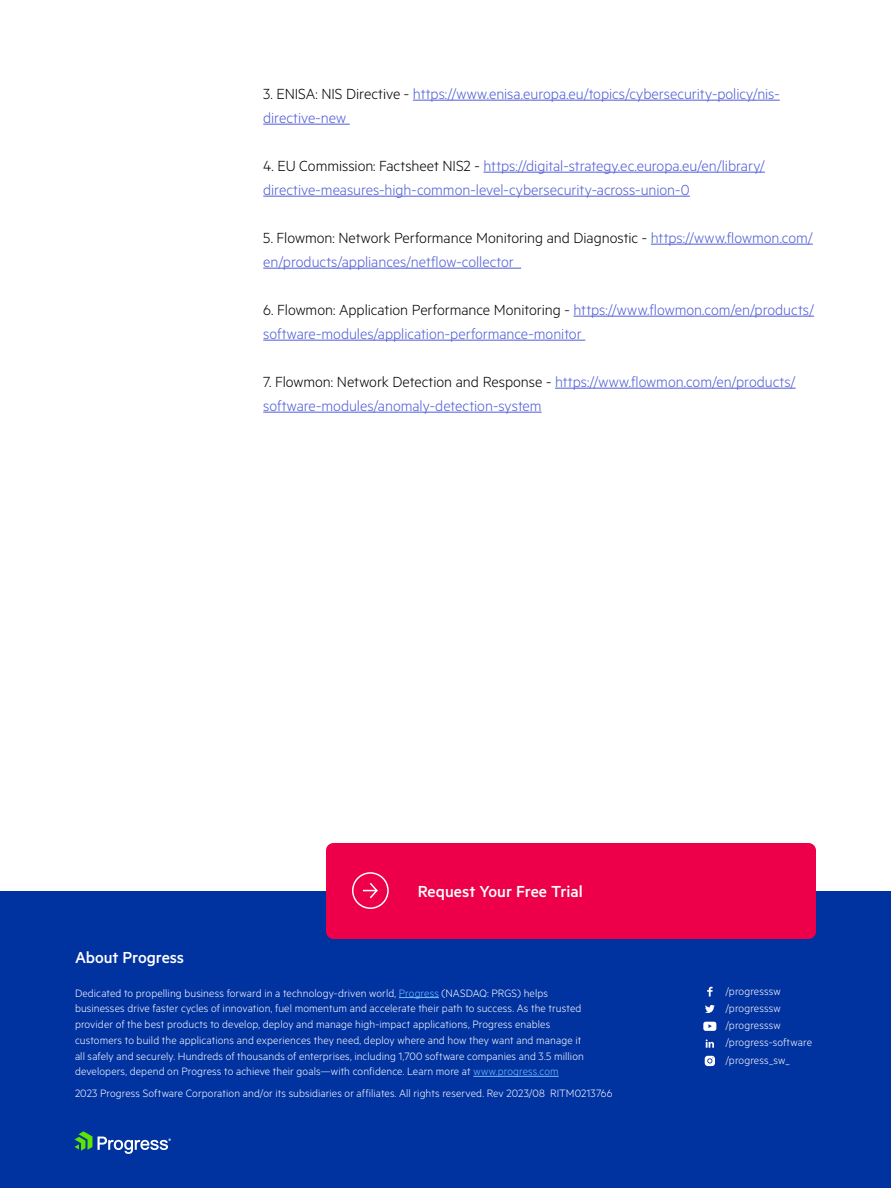
<style>
.page{position:relative;width:891px;height:1188px;background:#fff}
.page>*{position:absolute;margin:0;border:0;box-sizing:border-box;transform-origin:0 0}
.t1{font:500 18px "Metric";letter-spacing:-.005em;color:#fff}
.t2{font:300 16.5px/24px "Metric";letter-spacing:-.005em;color:#4f5cd6}
.t3{font:300 12px/15.8px "Metric";letter-spacing:.01em;color:#fff}
.s1{color:#000}
.s2{color:#76c1ff}
</style>
<div class="page">
<div style="left:0;top:891px;width:891px;height:297px;background:#0032a0"></div>
<svg style="left:74px;top:1131px;width:97px;height:23px"></svg>
<div style="left:326px;top:843px;width:490px;height:96px;background:#ed0049;border-radius:8px"></div>
<div style="left:352px;top:872px;width:37px;height:37px;border:2px solid #fff;border-radius:50%"></div>
<svg style="left:363px;top:883px;width:15px;height:16px"></svg>
<hr style="left:399px;top:997px;width:40px;height:1px;background:#76c1ff">
<hr style="left:473px;top:1076px;width:86px;height:1px;background:#76c1ff">
<svg style="left:707px;top:987px;width:6px;height:9px"></svg>
<svg style="left:705px;top:1005px;width:10px;height:8px"></svg>
<svg style="left:706px;top:1039px;width:8px;height:9px"></svg>
<svg style="left:703px;top:1022px;width:13px;height:9px"></svg>
<svg style="left:705px;top:1056px;width:10px;height:10px"></svg>
<hr style="left:413px;top:100px;width:367px;height:1px;background:#4f5cd6">
<hr style="left:263px;top:124px;width:87px;height:1px;background:#4f5cd6">
<hr style="left:483px;top:172px;width:282px;height:1px;background:#4f5cd6">
<hr style="left:263px;top:196px;width:427px;height:1px;background:#4f5cd6">
<hr style="left:651px;top:244px;width:162px;height:1px;background:#4f5cd6">
<hr style="left:263px;top:268px;width:258px;height:1px;background:#4f5cd6">
<hr style="left:573px;top:316px;width:241px;height:1px;background:#4f5cd6">
<hr style="left:263px;top:340px;width:322px;height:1px;background:#4f5cd6">
<hr style="left:555px;top:388px;width:241px;height:1px;background:#4f5cd6">
<hr style="left:263px;top:412px;width:279px;height:1px;background:#4f5cd6">
<h2 class="t2" style="left:263px;top:81px;width:518px"><span class="s1">3. ENISA: NIS Directive -</span> https://www.enisa.europa.eu/topics/cybersecurity-policy/nis&shy;directive-new</h2>
<h2 class="t2" style="left:263px;top:153px;width:503px"><span class="s1">4. EU Commission: Factsheet NIS2 -</span> https://digital-strategy.ec.europa.eu/en/library/ directive-measures-high-common-level-cybersecurity-across-union-0</h2>
<h2 class="t2" style="left:263px;top:225px;width:551px"><span class="s1">5. Flowmon: Network Performance Monitoring and Diagnostic -</span> https://www.flowmon.com/ en/products/appliances/netflow-collector</h2>
<h2 class="t2" style="left:263px;top:297px;width:552px"><span class="s1">6. Flowmon: Application Performance Monitoring -</span> https://www.flowmon.com/en/products/ software-modules/application-performance-monitor</h2>
<h2 class="t2" style="left:263px;top:369px;width:534px"><span class="s1">7. Flowmon: Network Detection and Response -</span> https://www.flowmon.com/en/products/ software-modules/anomaly-detection-system</h2>
<h1 class="t1" style="left:418px;top:881px;width:167px">Request Your Free Trial</h1>
<h1 class="t1" style="left:75px;top:947px;width:111px">About Progress</h1>
<p class="t3" style="left:75px;top:985px;width:510px">Dedicated to propelling business forward in a technology-driven world, <span class="s2">Progress</span> (NASDAQ: PRGS) helps businesses drive faster cycles of innovation, fuel momentum and accelerate their path to success. As the trusted provider of the best products to develop, deploy and manage high-impact applications, Progress enables customers to build the applications and experiences they need, deploy where and how they want and manage it all safely and securely. Hundreds of thousands of enterprises, including 1,700 software companies and 3.5 million developers, depend on Progress to achieve their goals—with confidence. Learn more at <span class="s2">www.progress.com</span></p>
<p class="t3" style="left:75px;top:1085px;width:539px">2023 Progress Software Corporation and/or its subsidiaries or affiliates. All rights reserved. Rev 2023/08 RITM0213766</p>
<p class="t3" style="left:725px;top:982px;width:88px;line-height:17.2px">/progresssw /progresssw /progresssw /progress-software /progress_sw_</p>
</div>
